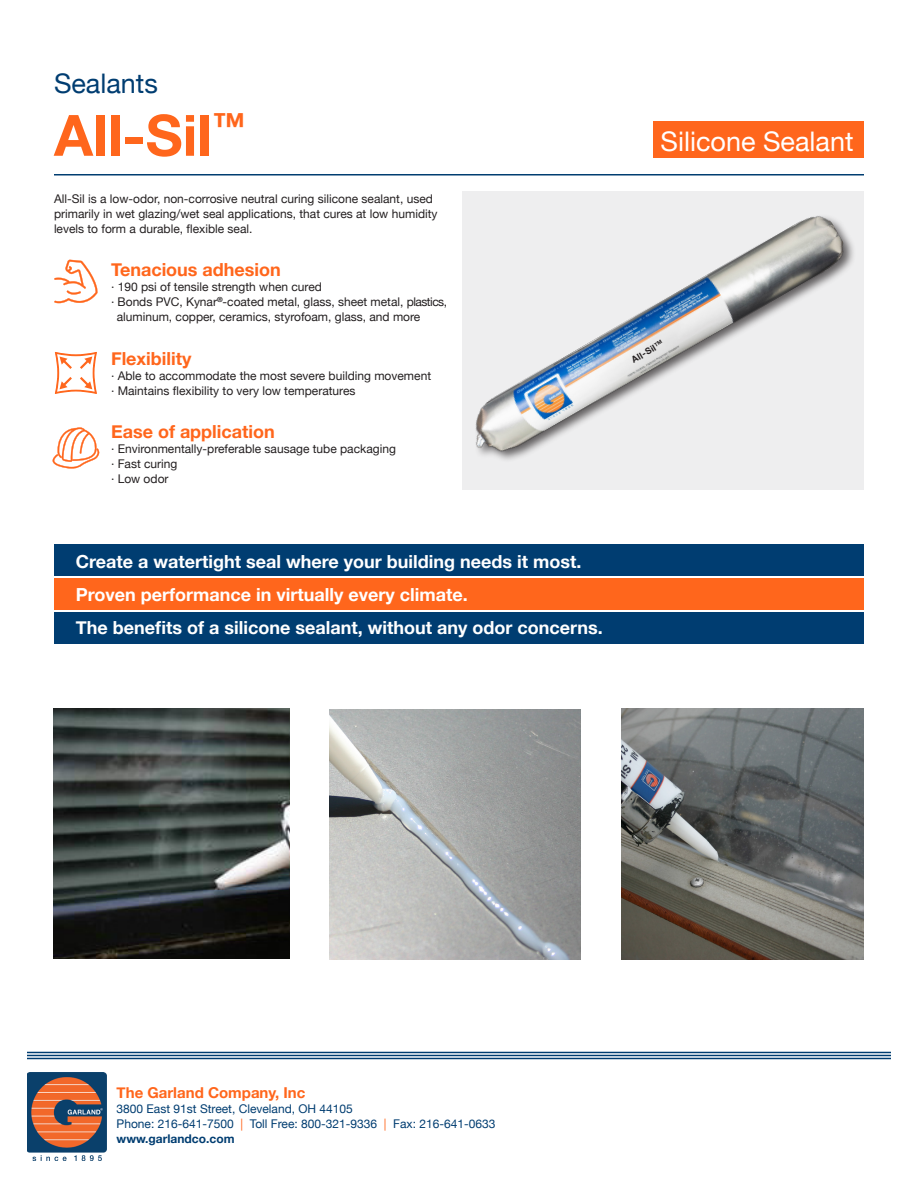
<style>
.page{position:relative;width:918px;height:1188px;background:#fff}
.page>*{position:absolute;margin:0;border:0;box-sizing:border-box;transform-origin:0 0}
.t1{font:700 57px "Helvetica Neue";color:#ff661c}
.t2{font:27px "Helvetica Neue";color:#fff}
.t3{font:27px "Helvetica Neue";color:#003d71}
.t4{font:700 18px "Helvetica Neue";color:#fff}
.t5{font:700 18px "Helvetica Neue";color:#ff661c}
.t6{font:700 15px "Helvetica Neue";color:#ff661c}
.t7{font:12px/15px "Helvetica Neue";color:#231f20}
.t8{font:12px/15px "Helvetica Neue";color:#003d71}
.t9{font:700 9px "Helvetica Neue";color:#231f20}
.s1{color:#ff661c}
.s2{font-weight:700}
</style>
<div class="page">
<img style="left:27px;top:1073px;width:80px;height:88px">
<hr style="left:27px;top:1058px;width:864px;height:1px;background:#003d71">
<hr style="left:27px;top:1055px;width:864px;height:1px;background:#003d71">
<hr style="left:27px;top:1052px;width:864px;height:1px;background:#003d71">
<div style="left:54px;top:613px;width:810px;height:31px;background:#003d71"></div>
<div style="left:54px;top:578px;width:810px;height:31px;background:#ff661c"></div>
<div style="left:653px;top:122px;width:211px;height:36px;background:#ff661c"></div>
<hr style="left:54px;top:174px;width:810px;height:2px;background:#003d71">
<div style="left:463px;top:191px;width:401px;height:299px;background:#eeeeef"></div>
<div style="left:54px;top:544px;width:810px;height:31px;background:#003d71"></div>
<svg style="left:55px;top:352px;width:42px;height:42px"></svg>
<svg style="left:54px;top:260px;width:44px;height:43px"></svg>
<svg style="left:52px;top:427px;width:48px;height:42px"></svg>
<img style="left:53px;top:708px;width:236px;height:251px">
<img style="left:329px;top:710px;width:251px;height:249px">
<img style="left:621px;top:709px;width:243px;height:250px">
<img style="left:462px;top:202px;width:391px;height:270px">
<p class="t3" style="left:54px;top:64px;width:106px">Sealants</p>
<p class="t1" style="left:54px;top:91px;width:193px">All-Sil<sup>™</sup></p>
<p class="t7" style="left:54px;top:192px;width:385px">All-Sil is a low-odor, non-corrosive neutral curing silicone sealant, used primarily in wet glazing/wet seal applications, that cures at low humidity levels to form a durable, flexible seal.</p>
<p class="t5" style="left:111px;top:256px;width:171px">Tenacious adhesion</p>
<p class="t7" style="left:111px;top:280px;width:212px">· 190 psi of tensile strength when cured</p>
<p class="t7" style="left:111px;top:295px;width:338px">· Bonds PVC, Kynar<sup>®</sup>-coated metal, glass, sheet metal, plastics,</p>
<p class="t7" style="left:117px;top:310px;width:305px">aluminum, copper, ceramics, styrofoam, glass, and more</p>
<p class="t5" style="left:111px;top:344px;width:82px">Flexibility</p>
<p class="t7" style="left:111px;top:369px;width:322px">· Able to accommodate the most severe building movement · Maintains flexibility to very low temperatures</p>
<p class="t5" style="left:111px;top:418px;width:165px">Ease of application</p>
<p class="t7" style="left:111px;top:442px;width:286px">· Environmentally-preferable sausage tube packaging · Fast curing<br>· Low odor</p>
<p class="t4" style="left:76px;top:547px;width:507px">Create a watertight seal where your building needs it most.</p>
<p class="t4" style="left:76px;top:580px;width:393px">Proven performance in virtually every climate.</p>
<p class="t4" style="left:76px;top:613px;width:528px">The benefits of a silicone sealant, without any odor concerns.</p>
<p class="t2" style="left:661px;top:122px;width:194px">Silicone Sealant</p>
<p class="t9" style="left:629px;top:354px;width:37px;rotate:-30deg">All-Sil<sup>TM</sup></p>
<p class="t6" style="left:117px;top:1081px;width:190px">The Garland Company, Inc</p>
<p class="t8" style="left:117px;top:1102px;width:380px">3800 East 91st Street, Cleveland, OH 44105<br>Phone: 216-641-7500 <span class="s1">|</span> Toll Free: 800-321-9336 <span class="s1">|</span> Fax: 216-641-0633 <span class="s2">www.garlandco.com</span></p>
</div>
